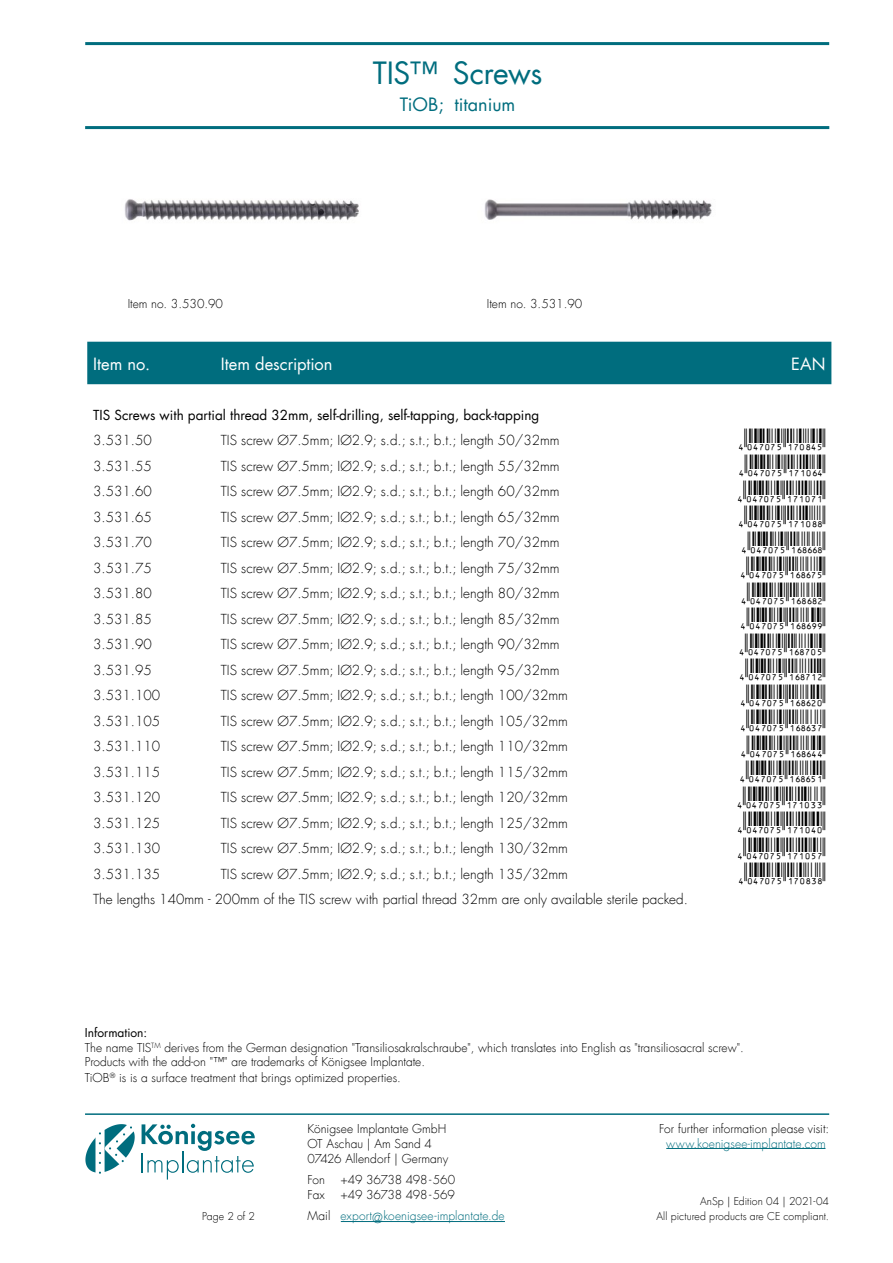
<style>
.page{position:relative;width:893px;height:1263px;background:#fff}
.page>*{position:absolute;margin:0;border:0;box-sizing:border-box;transform-origin:0 0}
.t1{font:30px "Futura Com";letter-spacing:-.01em;color:#006d7e}
.t2{font:18px "Futura Com";color:#006d7e}
.t3{font:16.5px "Futura Com";color:#fff}
.t4{font:300 13.5px "Futura Com";color:#000}
.t5{font:13.5px "Futura Com";color:#000}
.t6{font:300 12px/15px "Futura Com";color:#000}
.t7{font:300 12px/21.3px "Futura Com";letter-spacing:.005em;color:#006d7e}
.t8{font:300 12px "Futura Com";letter-spacing:-.02em;color:#000}
.t9{font:300 10.5px "Futura Com";letter-spacing:.005em;color:#000}
.s1{font-weight:400}
.s2{color:#000}
.s3{font-size:13.5px}
</style>
<div class="page">
<hr style="left:85px;top:42px;width:744px;height:3px;background:#006d7e">
<hr style="left:85px;top:126px;width:744px;height:3px;background:#006d7e">
<hr style="left:85px;top:1113px;width:744px;height:2px;background:#006d7e">
<hr style="left:666px;top:1148px;width:159px;height:1px;background:#006d7e">
<hr style="left:141px;top:1152px;width:2px;height:20px;background:#006d7e">
<svg style="left:142px;top:1124px;width:113px;height:55px"></svg>
<svg style="left:85px;top:1124px;width:50px;height:50px"></svg>
<hr style="left:341px;top:1221px;width:164px;height:1px;background:#006d7e">
<div style="left:87px;top:342px;width:744px;height:42px;background:#006d7e"></div>
<img style="left:484px;top:199px;width:228px;height:21px">
<img style="left:124px;top:199px;width:235px;height:22px">
<h1 class="t1" style="left:373px;top:53px;width:171px">TIS™ Screws</h1>
<h2 class="t2" style="left:400px;top:93px;width:117px">TiOB; titanium</h2>
<p class="t6" style="left:128px;top:296px;width:97px">Item no. 3.530.90</p>
<p class="t6" style="left:487px;top:296px;width:97px">Item no. 3.531.90</p>
<p class="t3" style="left:93px;top:352px;width:59px">Item no.</p>
<p class="t3" style="left:221px;top:352px;width:113px">Item description</p>
<p class="t3" style="left:791px;top:352px;width:36px">EAN</p>
<p class="t5" style="left:93px;top:405px;width:448px">TIS Screws with partial thread 32mm, self-drilling, self-tapping, back-tapping</p>
<p class="t4" style="left:93px;top:431px;width:60px">3.531.50</p>
<p class="t4" style="left:221px;top:431px;width:340px">TIS screw Ø7.5mm; IØ2.9; s.d.; s.t.; b.t.; length 50/32mm</p>
<p class="t4" style="left:93px;top:457px;width:60px">3.531.55</p>
<p class="t4" style="left:221px;top:457px;width:340px">TIS screw Ø7.5mm; IØ2.9; s.d.; s.t.; b.t.; length 55/32mm</p>
<p class="t4" style="left:93px;top:482px;width:60px">3.531.60</p>
<p class="t4" style="left:221px;top:482px;width:340px">TIS screw Ø7.5mm; IØ2.9; s.d.; s.t.; b.t.; length 60/32mm</p>
<p class="t4" style="left:93px;top:508px;width:60px">3.531.65</p>
<p class="t4" style="left:221px;top:508px;width:340px">TIS screw Ø7.5mm; IØ2.9; s.d.; s.t.; b.t.; length 65/32mm</p>
<p class="t4" style="left:93px;top:533px;width:60px">3.531.70</p>
<p class="t4" style="left:221px;top:533px;width:340px">TIS screw Ø7.5mm; IØ2.9; s.d.; s.t.; b.t.; length 70/32mm</p>
<p class="t4" style="left:93px;top:559px;width:60px">3.531.75</p>
<p class="t4" style="left:221px;top:559px;width:340px">TIS screw Ø7.5mm; IØ2.9; s.d.; s.t.; b.t.; length 75/32mm</p>
<p class="t4" style="left:93px;top:584px;width:60px">3.531.80</p>
<p class="t4" style="left:221px;top:584px;width:340px">TIS screw Ø7.5mm; IØ2.9; s.d.; s.t.; b.t.; length 80/32mm</p>
<p class="t4" style="left:93px;top:610px;width:60px">3.531.85</p>
<p class="t4" style="left:221px;top:610px;width:340px">TIS screw Ø7.5mm; IØ2.9; s.d.; s.t.; b.t.; length 85/32mm</p>
<p class="t4" style="left:93px;top:635px;width:60px">3.531.90</p>
<p class="t4" style="left:221px;top:635px;width:340px">TIS screw Ø7.5mm; IØ2.9; s.d.; s.t.; b.t.; length 90/32mm</p>
<p class="t4" style="left:93px;top:661px;width:60px">3.531.95</p>
<p class="t4" style="left:221px;top:661px;width:340px">TIS screw Ø7.5mm; IØ2.9; s.d.; s.t.; b.t.; length 95/32mm</p>
<p class="t4" style="left:93px;top:686px;width:68px">3.531.100</p>
<p class="t4" style="left:221px;top:686px;width:349px">TIS screw Ø7.5mm; IØ2.9; s.d.; s.t.; b.t.; length 100/32mm</p>
<p class="t4" style="left:93px;top:712px;width:68px">3.531.105</p>
<p class="t4" style="left:221px;top:712px;width:349px">TIS screw Ø7.5mm; IØ2.9; s.d.; s.t.; b.t.; length 105/32mm</p>
<p class="t4" style="left:93px;top:737px;width:68px">3.531.110</p>
<p class="t4" style="left:221px;top:737px;width:349px">TIS screw Ø7.5mm; IØ2.9; s.d.; s.t.; b.t.; length 110/32mm</p>
<p class="t4" style="left:93px;top:763px;width:68px">3.531.115</p>
<p class="t4" style="left:221px;top:763px;width:349px">TIS screw Ø7.5mm; IØ2.9; s.d.; s.t.; b.t.; length 115/32mm</p>
<p class="t4" style="left:93px;top:788px;width:68px">3.531.120</p>
<p class="t4" style="left:221px;top:788px;width:349px">TIS screw Ø7.5mm; IØ2.9; s.d.; s.t.; b.t.; length 120/32mm</p>
<p class="t4" style="left:93px;top:814px;width:68px">3.531.125</p>
<p class="t4" style="left:221px;top:814px;width:349px">TIS screw Ø7.5mm; IØ2.9; s.d.; s.t.; b.t.; length 125/32mm</p>
<p class="t4" style="left:93px;top:839px;width:68px">3.531.130</p>
<p class="t4" style="left:221px;top:839px;width:349px">TIS screw Ø7.5mm; IØ2.9; s.d.; s.t.; b.t.; length 130/32mm</p>
<p class="t4" style="left:93px;top:865px;width:68px">3.531.135</p>
<p class="t4" style="left:221px;top:865px;width:349px">TIS screw Ø7.5mm; IØ2.9; s.d.; s.t.; b.t.; length 135/32mm</p>
<p class="t4" style="left:93px;top:890px;width:596px">The lengths 140mm - 200mm of the TIS screw with partial thread 32mm are only available sterile packed.</p>
<p class="t6" style="left:85px;top:1026px;width:660px;line-height:14.4px"><span class="s1">Information:<br></span>The name TIS<sup>TM</sup> derives from the German designation "Transiliosakralschraube", which translates into English as "transiliosacral screw".<br>Products with the add-on "™" are trademarks of Königsee Implantate.</p>
<p class="t6" style="left:85px;top:1070px;width:317px">TiOB<sup>®</sup> is is a surface treatment that brings optimized properties.</p>
<p class="t6" style="left:659px;top:1121px;width:171px">For further information please visit:</p>
<p class="t7" style="left:666px;top:1132px;width:161px">www.koenigsee-implantate.com</p>
<p class="t6" style="left:308px;top:1121px;width:142px">Königsee Implantate GmbH<br>OT Aschau | Am Sand 4<br>07426 Allendorf | Germany</p>
<p class="t6" style="left:308px;top:1172px;width:19px">Fon</p>
<p class="t8" style="left:341px;top:1172px;width:116px">+49 36738 498-560</p>
<p class="t6" style="left:308px;top:1187px;width:19px">Fax</p>
<p class="t7" style="left:308px;top:1184px;width:199px;text-indent:33px"><span class="s2">+49 36738 498-569<br>Mail</span> export<span class="s3">@</span>koenigsee-implantate.de</p>
<p class="t9" style="left:700px;top:1195px;width:131px">AnSp | Edition 04 | 2021-04</p>
<p class="t9" style="left:202px;top:1210px;width:54px">Page 2 of 2</p>
<p class="t9" style="left:656px;top:1210px;width:174px">All pictured products are CE compliant.</p>
</div>
